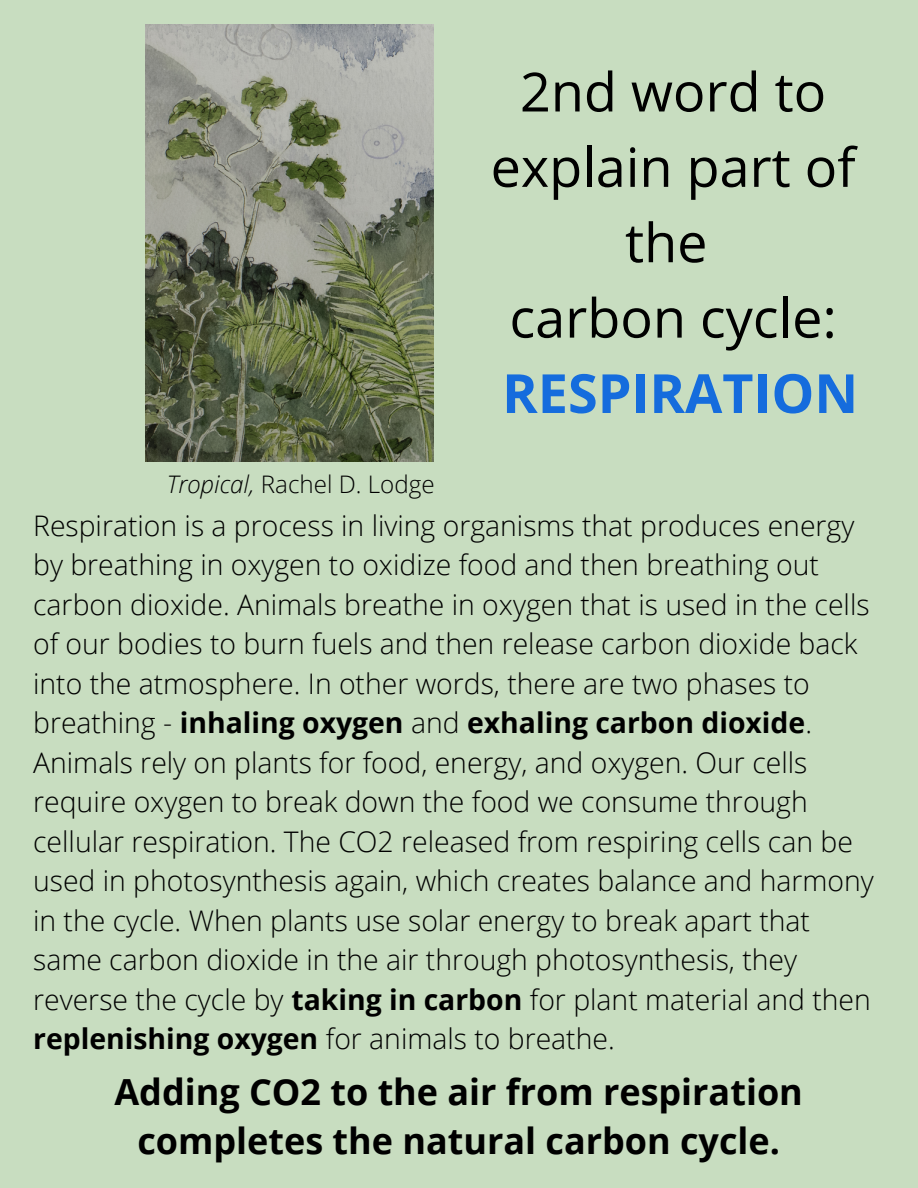
<style>
.page{position:relative;width:918px;height:1188px;background:#c8ddc0}
.page>*{position:absolute;margin:0;border:0;box-sizing:border-box;transform-origin:0 0}
.t1{font:54px/75.3px "Open Sans";color:#000;text-align:center}
.t2{font:700 54px "Open Sans";color:#156cdd}
.t3{font:700 36px/49.5px "Open Sans";color:#000;text-align:center}
.t4{font:300 28.35px/39.5px "Open Sans";color:#000}
.t5{font:300 24.15px "Open Sans";color:#000}
.s1{font-style:italic}
.s2{font-weight:700}
</style>
<div class="page">
<img style="left:146px;top:24px;width:288px;height:438px">
<p class="t5" style="left:167px;top:467px;width:269px"><span class="s1">Tropical,</span> Rachel D. Lodge</p>
<h1 class="t1" style="left:491px;top:53px;width:366px">2nd word to explain part of the<br>carbon cycle:</h1>
<h1 class="t2" style="left:502px;top:355px;width:358px">RESPIRATION</h1>
<p class="t4" style="left:33px;top:505px;width:842px">Respiration is a process in living organisms that produces energy by breathing in oxygen to oxidize food and then breathing out carbon dioxide. Animals breathe in oxygen that is used in the cells of our bodies to burn fuels and then release carbon dioxide back into the atmosphere. In other words, there are two phases to breathing - <span class="s2">inhaling oxygen</span> and <span class="s2">exhaling carbon dioxide</span>.<br>Animals rely on plants for food, energy, and oxygen. Our cells require oxygen to break down the food we consume through cellular respiration. The CO2 released from respiring cells can be used in photosynthesis again, which creates balance and harmony in the cycle. When plants use solar energy to break apart that same carbon dioxide in the air through photosynthesis, they reverse the cycle by <span class="s2">taking in carbon</span> for plant material and then <span class="s2">replenishing oxygen</span> for animals to breathe.</p>
<p class="t3" style="left:114px;top:1066px;width:690px">Adding CO2 to the air from respiration completes the natural carbon cycle.</p>
</div>
